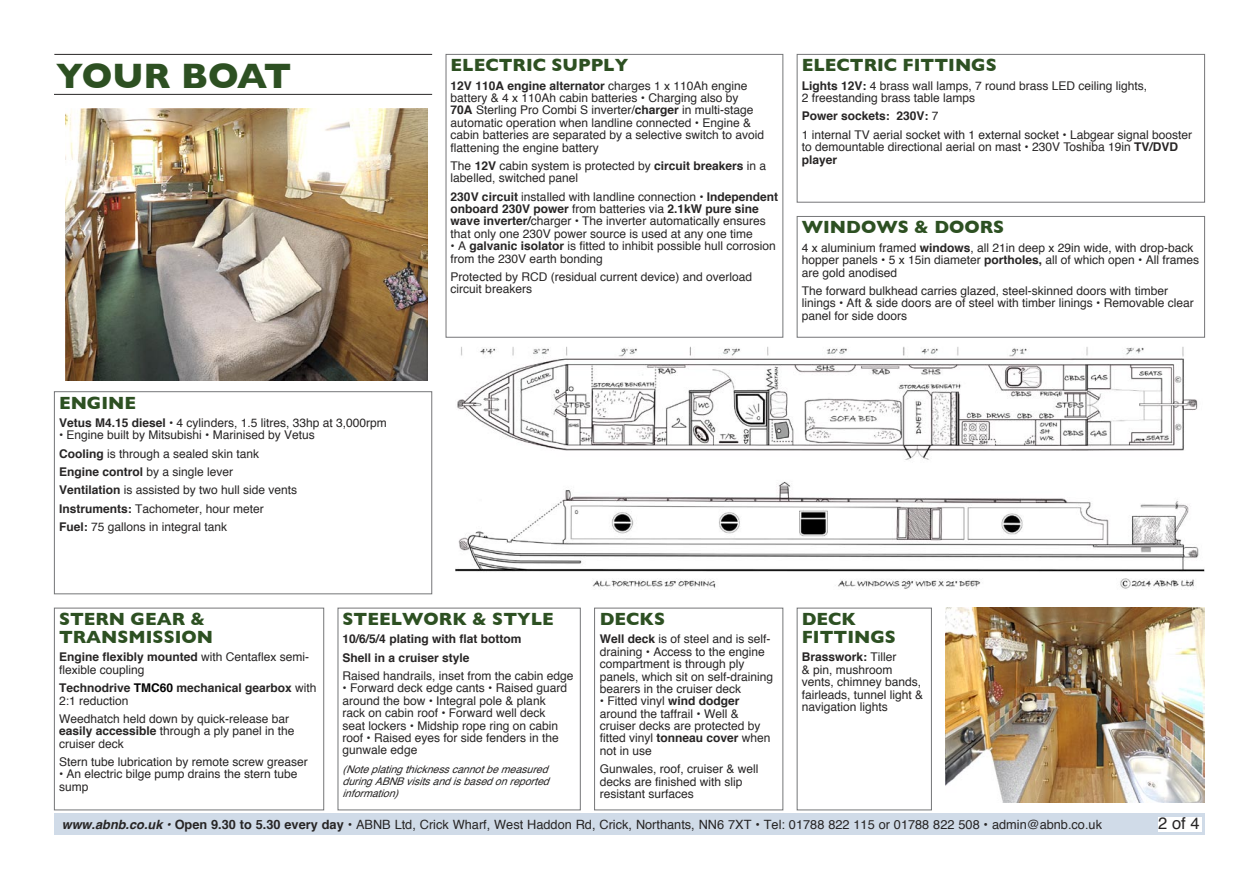
<style>
.page{position:relative;width:1259px;height:889px;background:#fff}
.page>*{position:absolute;margin:0;border:0;box-sizing:border-box;transform-origin:0 0}
.t1{font:700 36px "Gill Sans";letter-spacing:-.02em;color:#2d5022}
.t2{font:700 18px/18px "Gill Sans";color:#2d5022}
.t3{font:16.5px "Helvetica";color:#272525}
.t4{font:12.75px "Helvetica";color:#272525}
.t5{font:12px/12.3px "Helvetica";color:#272525}
.t6{font:700 12px/18.3px "Helvetica";color:#272525}
.t7{font:italic 10.5px/12.5px "Helvetica";color:#272525;text-align:justify}
.s1{font-weight:700}
.s2{color:#000}
.s3{font-weight:400}
.s4{font-weight:700;font-style:italic}
.s5{font-style:italic}
</style>
<div class="page">
<div style="left:797px;top:54px;width:408px;height:148px;border:1px solid #757678"></div>
<div style="left:445px;top:54px;width:338px;height:283px;border:1px solid #757678"></div>
<hr style="left:54px;top:54px;width:378px;height:1px;background:#272525">
<hr style="left:54px;top:94px;width:378px;height:1px;background:#272525">
<img style="left:66px;top:108px;width:362px;height:272px">
<div style="left:338px;top:607px;width:242px;height:203px;border:1px solid #757678"></div>
<svg style="left:594px;top:607px;width:189px;height:203px"></svg>
<img style="left:945px;top:607px;width:259px;height:195px">
<div style="left:796px;top:216px;width:409px;height:121px;border:1px solid #757678"></div>
<div style="left:54px;top:608px;width:270px;height:202px;border:1px solid #757678"></div>
<img style="left:455px;top:346px;width:750px;height:243px">
<div style="left:54px;top:391px;width:378px;height:203px;border:1px solid #757678"></div>
<div style="left:54px;top:813px;width:1151px;height:22px;background:#d0dbe8"></div>
<div style="left:1158px;top:817px;width:44px;height:14px;background:#fff"></div>
<div style="left:796px;top:608px;width:135px;height:202px;border:1px solid #757678"></div>
<h1 class="t1" style="left:56px;top:55px;width:236px">YOUR BOAT</h1>
<h2 class="t2" style="left:59px;top:393px;width:79px">ENGINE</h2>
<p class="t5" style="left:59px;top:417px;width:329px"><span class="s1">Vetus M4.15 diesel</span> • 4 cylinders, 1.5 litres, 33hp at 3,000rpm</p>
<p class="t5" style="left:59px;top:426px;width:257px;line-height:18.3px">• Engine built by Mitsubishi • Marinised by Vetus <span class="s1">Cooling</span> is through a sealed skin tank<br><span class="s1">Engine control</span> by a single lever<br><span class="s1">Ventilation</span> is assisted by two hull side vents <span class="s1">Instruments:</span> Tachometer, hour meter<br><span class="s1">Fuel:</span> 75 gallons in integral tank</p>
<h2 class="t2" style="left:451px;top:56px;width:179px">ELECTRIC SUPPLY</h2>
<p class="t5" style="left:451px;top:80px;width:315px"><span class="s1">12V 110A engine alternator</span> charges 1 x 110Ah engine battery &amp; 4 x 110Ah cabin batteries • Charging also by<br><span class="s1">70A</span> Sterling Pro Combi S inverter/<span class="s1">charger</span> in multi-stage automatic operation when landline connected • Engine &amp; cabin batteries are separated by a selective switch to avoid flattening the engine battery</p>
<p class="t5" style="left:451px;top:160px;width:317px">The <span class="s1">12V</span> cabin system is protected by <span class="s1">circuit breakers</span> in a labelled, switched panel</p>
<p class="t5" style="left:451px;top:191px;width:329px"><span class="s1">230V circuit</span> installed with landline connection • <span class="s1">Independent onboard 230V power</span> from batteries via <span class="s1">2.1kW pure sine wave inverter/</span>charger • The inverter automatically ensures that only one 230V power source is used at any one time</p>
<p class="t5" style="left:451px;top:240px;width:326px">• A <span class="s1">galvanic isolator</span> is fitted to inhibit possible hull corrosion from the 230V earth bonding</p>
<p class="t5" style="left:451px;top:271px;width:303px">Protected by RCD (residual current device) and overload circuit breakers</p>
<h2 class="t2" style="left:802px;top:56px;width:196px">ELECTRIC FITTINGS</h2>
<p class="t5" style="left:802px;top:80px;width:347px"><span class="s1">Lights 12V:</span> 4 brass wall lamps, 7 round brass LED ceiling lights,<br>2 freestanding brass table lamps</p>
<p class="t5" style="left:802px;top:107px;width:392px;line-height:18.3px"><span class="s1">Power sockets: 230V:</span> 7<br>1 internal TV aerial socket with 1 external socket • Labgear signal booster</p>
<p class="t5" style="left:802px;top:141px;width:378px">to demountable directional aerial on mast • 230V Toshiba 19in <span class="s1">TV/DVD player</span></p>
<h2 class="t2" style="left:802px;top:218px;width:204px">WINDOWS &amp; DOORS</h2>
<p class="t5" style="left:802px;top:242px;width:399px">4 x aluminium framed <span class="s1">windows</span>, all 21in deep x 29in wide, with drop-back hopper panels • 5 x 15in diameter <span class="s1">portholes,</span> all of which open • All frames are gold anodised</p>
<p class="t5" style="left:802px;top:285px;width:393px">The forward bulkhead carries glazed, steel-skinned doors with timber linings • Aft &amp; side doors are of steel with timber linings • Removable clear panel for side doors</p>
<h2 class="t2" style="left:59px;top:610px;width:156px">STERN GEAR &amp;<br>TRANSMISSION</h2>
<p class="t5" style="left:59px;top:651px;width:252px"><span class="s1">Engine flexibly mounted</span> with Centaflex semi&shy;flexible coupling</p>
<p class="t6" style="left:59px;top:682px;width:259px;line-height:12.5px">Technodrive <span class="s2">TMC60</span> mechanical gearbox <span class="s3">with<br>2:1 reduction</span></p>
<p class="t5" style="left:59px;top:713px;width:237px">Weedhatch held down by quick-release bar <span class="s1">easily accessible</span> through a ply panel in the cruiser deck</p>
<p class="t5" style="left:59px;top:756px;width:250px">Stern tube lubrication by remote screw greaser</p>
<p class="t5" style="left:59px;top:768px;width:240px">• An electric bilge pump drains the stern tube sump</p>
<h2 class="t2" style="left:343px;top:610px;width:213px">STEELWORK &amp; STYLE</h2>
<p class="t6" style="left:343px;top:630px;width:180px">10/6/5/4 plating with flat bottom<br>Shell in a cruiser style</p>
<p class="t5" style="left:343px;top:670px;width:232px">Raised handrails, inset from the cabin edge</p>
<p class="t5" style="left:343px;top:682px;width:226px">• Forward deck edge cants • Raised guard around the bow • Integral pole &amp; plank rack on cabin roof • Forward well deck seat lockers • Midship rope ring on cabin roof • Raised eyes for side fenders in the gunwale edge</p>
<p class="t7" style="left:343px;top:763px;width:213px">(Noteplatingthicknesscannotbemeasured duringABNBvisitsandisbasedonreported information)</p>
<h2 class="t2" style="left:600px;top:610px;width:67px">DECKS</h2>
<p class="t5" style="left:600px;top:633px;width:175px"><span class="s1">Well deck</span> is of steel and is self&shy;draining • Access to the engine compartment is through ply panels, which sit on self-draining bearers in the cruiser deck</p>
<p class="t5" style="left:600px;top:695px;width:172px">• Fitted vinyl <span class="s1">wind dodger </span>around the taffrail • Well &amp; cruiser decks are protected by fitted vinyl <span class="s1">tonneau cover</span> when not in use</p>
<p class="t5" style="left:600px;top:763px;width:160px">Gunwales, roof, cruiser &amp; well decks are finished with slip resistant surfaces</p>
<h2 class="t2" style="left:802px;top:610px;width:96px">DECK<br>FITTINGS</h2>
<p class="t5" style="left:802px;top:651px;width:123px"><span class="s1">Brasswork:</span> Tiller<br>&amp; pin, mushroom vents, chimney bands, fairleads, tunnel light &amp; navigation lights</p>
<p class="t4" style="left:62px;top:815px;width:1041px"><span class="s4">www.abnb.co.uk</span> <span class="s5">•</span> <span class="s1">Open 9.30 to 5.30 every day</span> • ABNB Ltd, Crick Wharf, West Haddon Rd, Crick, Northants, NN6 7XT • Tel: 01788 822 115 or 01788 822 508 • admin@abnb.co.uk</p>
<h3 class="t3" style="left:1158px;top:811px;width:43px">2 of 4</h3>
</div>
